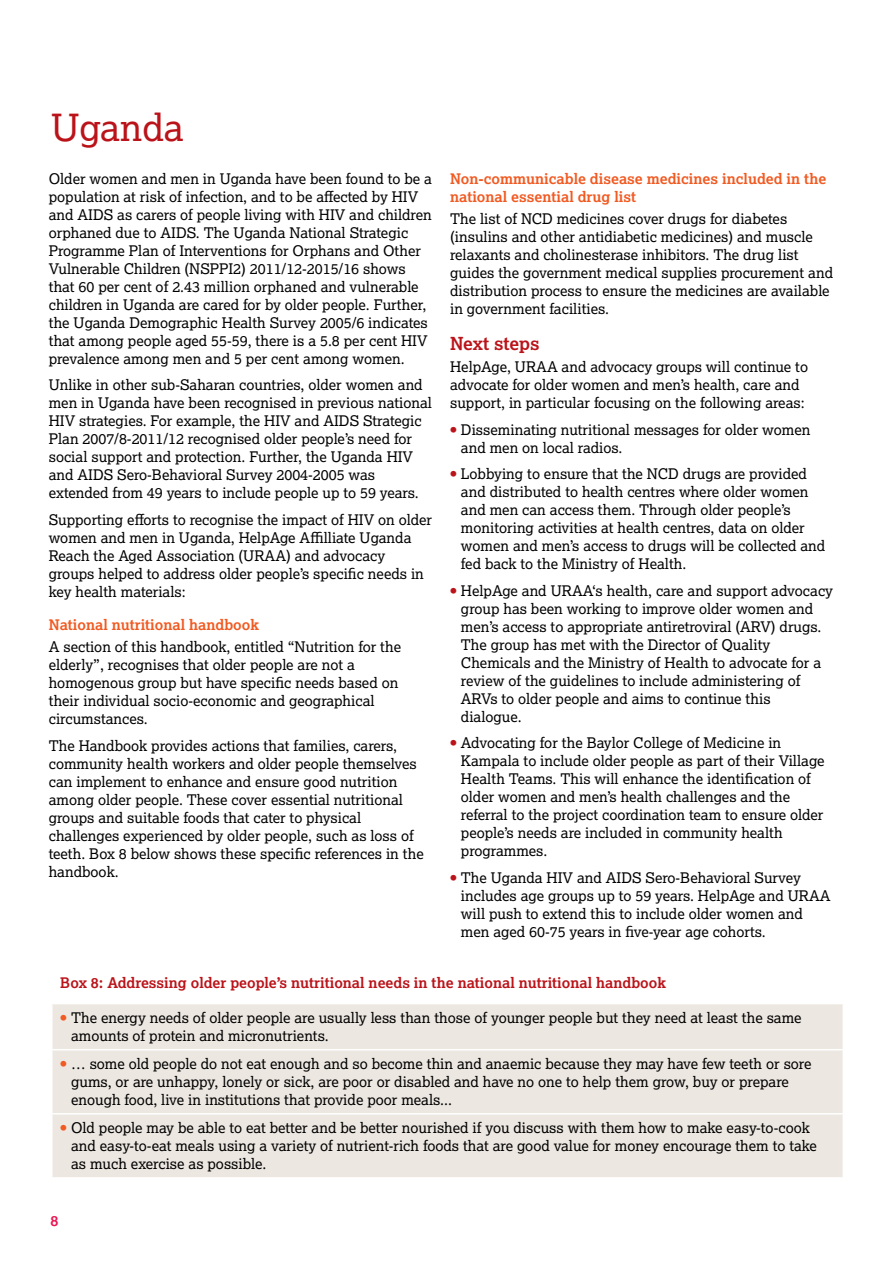
<style>
.page{position:relative;width:893px;height:1263px;background:#fff}
.page>*{position:absolute;margin:0;border:0;box-sizing:border-box;transform-origin:0 0}
.t1{font:37.5px "Lexia";color:#ba141a}
.t2{font:700 18px "Lexia";color:#ba141a}
.t3{font:14.7px/18px "Lexia";color:#000}
.t4{font:700 14.7px/18px "Lexia";color:#f15a22}
.t5{font:700 14.7px "Lexia";color:#ba141a}
.t6{font:700 14.7px "Lexia";color:#ed1651}
.s1{font-family:"Lexia X Bold";color:#ba141a}
.s2{font-family:"Lexia X Bold";color:#f15a22}
</style>
<div class="page">
<div style="left:53px;top:1004px;width:790px;height:173px;background:#ece7e1"></div>
<hr style="left:51px;top:1049px;width:793px;height:1px;background:#fff">
<hr style="left:51px;top:1113px;width:793px;height:1px;background:#fff">
<h1 class="t1" style="left:51px;top:104px;width:134px">Uganda</h1>
<p class="t3" style="left:49px;top:169px;width:385px">Older women and men in Uganda have been found to be a population at risk of infection, and to be affected by HIV and AIDS as carers of people living with HIV and children orphaned due to AIDS. The Uganda National Strategic Programme Plan of Interventions for Orphans and Other Vulnerable Children (NSPPI2) 2011/12-2015/16 shows that 60 per cent of 2.43 million orphaned and vulnerable children in Uganda are cared for by older people. Further, the Uganda Demographic Health Survey 2005/6 indicates that among people aged 55-59, there is a 5.8 per cent HIV prevalence among men and 5 per cent among women.</p>
<p class="t3" style="left:49px;top:376px;width:385px">Unlike in other sub-Saharan countries, older women and men in Uganda have been recognised in previous national HIV strategies. For example, the HIV and AIDS Strategic Plan 2007/8-2011/12 recognised older people’s need for social support and protection. Further, the Uganda HIV and AIDS Sero-Behavioral Survey 2004-2005 was extended from 49 years to include people up to 59 years.</p>
<p class="t3" style="left:49px;top:510px;width:385px">Supporting efforts to recognise the impact of HIV on older women and men in Uganda, HelpAge Affilliate Uganda Reach the Aged Association (URAA) and advocacy groups helped to address older people’s specific needs in key health materials:</p>
<p class="t4" style="left:49px;top:615px;width:212px">National nutritional handbook</p>
<p class="t3" style="left:49px;top:637px;width:354px">A section of this handbook, entitled “Nutrition for the elderly”, recognises that older people are not a homogenous group but have specific needs based on their individual socio-economic and geographical circumstances.</p>
<p class="t3" style="left:49px;top:736px;width:376px">The Handbook provides actions that families, carers, community health workers and older people themselves can implement to enhance and ensure good nutrition among older people. These cover essential nutritional groups and suitable foods that cater to physical challenges experienced by older people, such as loss of teeth. Box 8 below shows these specific references in the handbook.</p>
<p class="t4" style="left:450px;top:169px;width:378px">Non-communicable disease medicines included in the national essential drug list</p>
<p class="t3" style="left:450px;top:209px;width:384px">The list of NCD medicines cover drugs for diabetes (insulins and other antidiabetic medicines) and muscle relaxants and cholinesterase inhibitors. The drug list guides the government medical supplies procurement and distribution process to ensure the medicines are available in government facilities.</p>
<p class="t2" style="left:450px;top:332px;width:91px">Next steps</p>
<p class="t3" style="left:450px;top:358px;width:359px">HelpAge, URAA and advocacy groups will continue to advocate for older women and men’s health, care and support, in particular focusing on the following areas:</p>
<p class="t3" style="left:461px;top:420px;width:351px;text-indent:-11px"><span class="s1">•</span> Disseminating nutritional messages for older women and men on local radios.</p>
<p class="t3" style="left:461px;top:465px;width:366px;text-indent:-11px"><span class="s1">•</span> Lobbying to ensure that the NCD drugs are provided and distributed to health centres where older women and men can access them. Through older people’s monitoring activities at health centres, data on older women and men’s access to drugs will be collected and fed back to the Ministry of Health.</p>
<p class="t3" style="left:461px;top:581px;width:374px;text-indent:-11px"><span class="s1">•</span> HelpAge and URAA‘s health, care and support advocacy group has been working to improve older women and men’s access to appropriate antiretroviral (ARV) drugs.<br>The group has met with the Director of Quality Chemicals and the Ministry of Health to advocate for a review of the guidelines to include administering of ARVs to older people and aims to continue this dialogue.</p>
<p class="t3" style="left:461px;top:734px;width:365px;text-indent:-11px"><span class="s1">•</span> Advocating for the Baylor College of Medicine in Kampala to include older people as part of their Village Health Teams. This will enhance the identification of older women and men’s health challenges and the referral to the project coordination team to ensure older people’s needs are included in community health programmes.</p>
<p class="t3" style="left:461px;top:868px;width:371px;text-indent:-11px"><span class="s1">•</span> The Uganda HIV and AIDS Sero-Behavioral Survey includes age groups up to 59 years. HelpAge and URAA will push to extend this to include older women and men aged 60-75 years in five-year age cohorts.</p>
<p class="t5" style="left:60px;top:973px;width:607px">Box 8: Addressing older people’s nutritional needs in the national nutritional handbook</p>
<p class="t3" style="left:71px;top:1008px;width:732px;text-indent:-11px"><span class="s2">•</span> The energy needs of older people are usually less than those of younger people but they need at least the same amounts of protein and micronutrients.</p>
<p class="t3" style="left:71px;top:1054px;width:742px;text-indent:-11px"><span class="s2">•</span> … some old people do not eat enough and so become thin and anaemic because they may have few teeth or sore gums, or are unhappy, lonely or sick, are poor or disabled and have no one to help them grow, buy or prepare enough food, live in institutions that provide poor meals...</p>
<p class="t3" style="left:71px;top:1119px;width:747px;text-indent:-11px"><span class="s2">•</span> Old people may be able to eat better and be better nourished if you discuss with them how to make easy-to-cook and easy-to-eat meals using a variety of nutrient-rich foods that are good value for money encourage them to take as much exercise as possible.</p>
<p class="t6" style="left:51px;top:1211px;width:9px">8</p>
</div>
